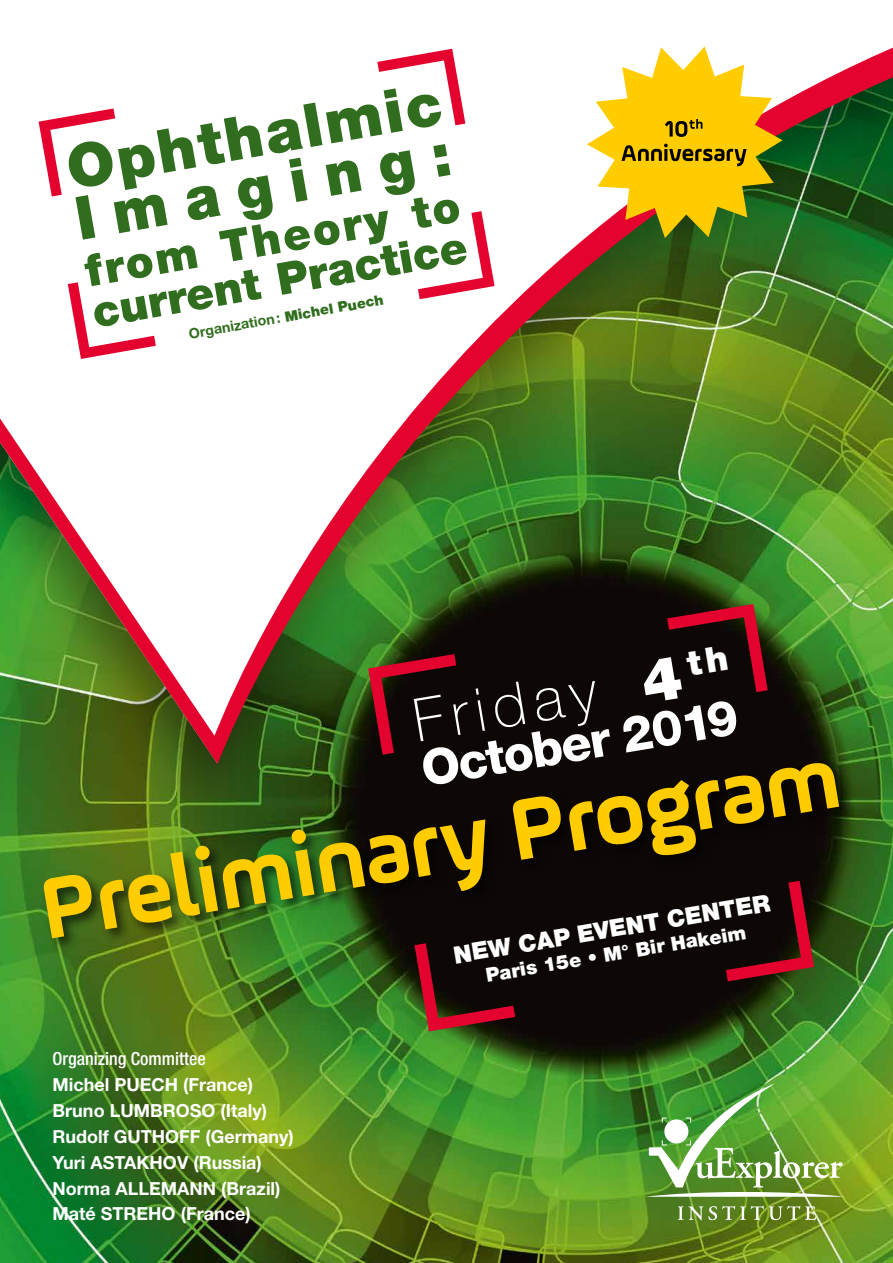
<style>
.page{position:relative;width:893px;height:1263px;background:#fff}
.page>*{position:absolute;margin:0;border:0;box-sizing:border-box;transform-origin:0 0}
.t1{font:700 91.5px "Ample";color:#fc0}
.t2{font:900 60.3px/51.6px "Helvetica Neue LT Std";color:#316d1e}
.t3{font:100 60px "Helvetica Neue LT Std";color:#fff}
.t4{font:800 49.5px "Helvetica Neue LT Std";color:#fff}
.t5{font:900 44.4px/41.5px "Helvetica Neue LT Std";color:#316d1e}
.t6{font:900 24px "Helvetica Neue LT Std";color:#fff}
.t7{font:900 19.5px "Helvetica Neue LT Std";color:#fff}
.t8{font:700 18px/25.8px "Helvetica Neue LT Std";color:#fff}
.t9{font:500 condensed 18px "Helvetica Neue LT Std";color:#fff}
.t10{font:700 14.25px "Helvetica Neue LT Std";color:#316d1e}
.s1{font-weight:900}
</style>
<div class="page">
<img style="left:0;top:836px;width:893px;height:427px">
<svg style="left:726px;top:953px;width:88px;height:28px;background:#6d1418"></svg>
<svg style="left:415px;top:953px;width:100px;height:78px;background:#411010"></svg>
<div style="left:41px;top:760px;width:813px;height:193px;background:#000;opacity:.6"></div>
<img style="left:0;top:47px;width:893px;height:717px">
<svg style="left:678px;top:1206px;width:138px;height:14px;background:#829d50"></svg>
<img style="left:645px;top:1083px;width:200px;height:114px">
<svg style="left:39px;top:108px;width:76px;height:88px"></svg>
<svg style="left:377px;top:49px;width:88px;height:76px"></svg>
<svg style="left:68px;top:282px;width:88px;height:77px"></svg>
<svg style="left:418px;top:211px;width:77px;height:88px"></svg>
<svg style="left:587px;top:46px;width:196px;height:192px"></svg>
<h2 class="t2" style="left:63px;top:143px;width:382px;rotate:-10deg">Ophthalmic<br>Imaging:</h2>
<h3 class="t5" style="left:82px;top:251px;width:382px;rotate:-10deg">from Theory to current Practice</h3>
<p class="t10" style="left:187px;top:325px;width:199px;rotate:-10deg">Organization: <span class="s1">Michel Puech</span></p>
<h3 class="t3" style="left:408px;top:686px;width:322px;rotate:-9deg">Friday <span class="s1">4</span><sup>th</sup></h3>
<h3 class="t4" style="left:417px;top:741px;width:322px;rotate:-10deg">October 2019</h3>
<h1 class="t1" style="left:32px;top:851px;width:810px;rotate:-9deg">Preliminary Program</h1>
<h3 class="t6" style="left:452px;top:942px;width:322px;rotate:-10deg">NEW CAP EVENT CENTER</h3>
<p class="t7" style="left:484px;top:962px;width:265px;rotate:-9deg">Paris 15e • M° Bir Hakeim</p>
<p class="t9" style="left:53px;top:1048px;width:155px">Organizing Committee</p>
<p class="t8" style="left:53px;top:1071px;width:243px">Michel PUECH (France)<br>Bruno LUMBROSO (Italy)<br>Rudolf GUTHOFF (Germany)<br>Yuri ASTAKHOV (Russia)<br>Norma ALLEMANN (Brazil)<br>Maté STREHO (France)</p>
</div>
